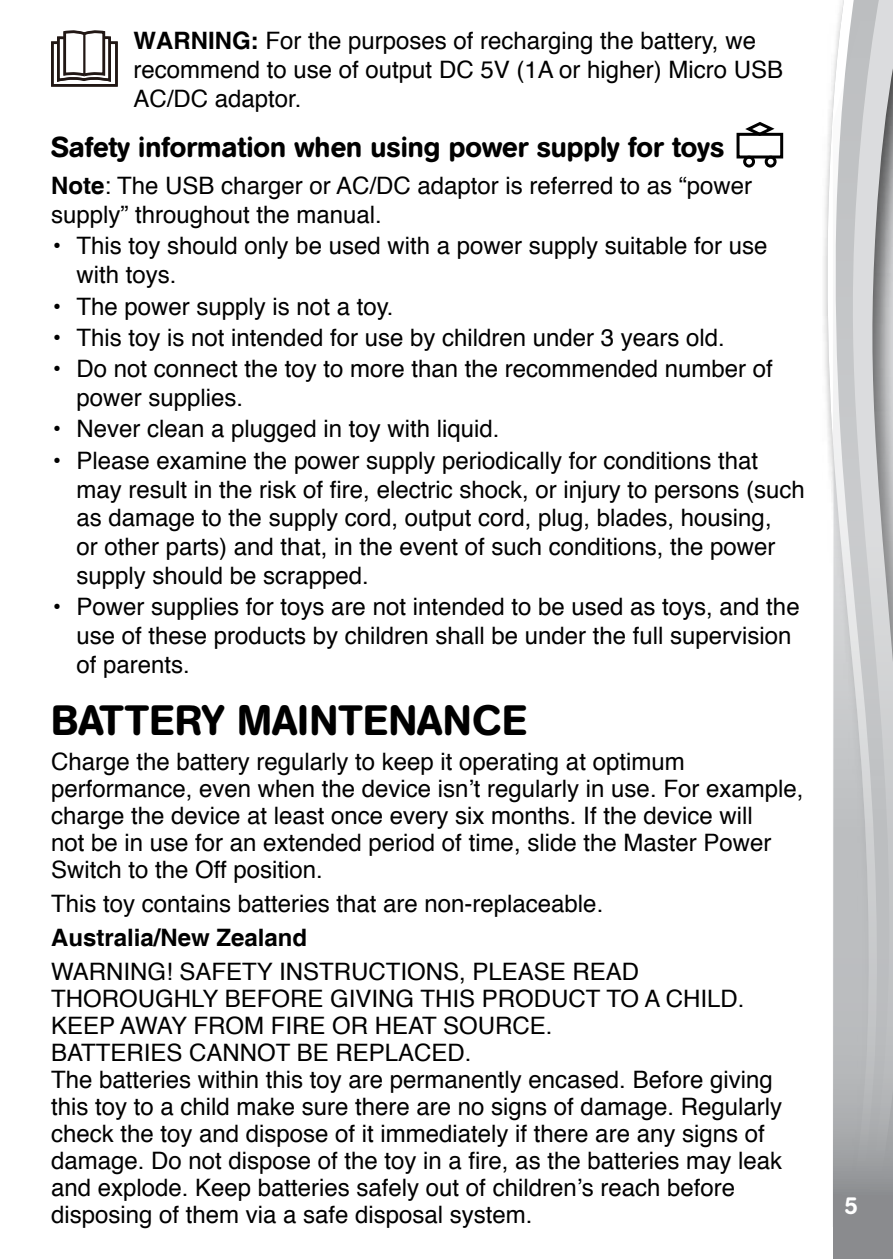
<style>
.page{position:relative;width:893px;height:1259px;background:#fff}
.page>*{position:absolute;margin:0;border:0;box-sizing:border-box;transform-origin:0 0}
.t1{font:500 42px "AG Book Rounded";color:#000}
.t2{font:500 28.5px "AG Book Rounded";color:#000}
.t3{font:24px/27px "Helvetica";color:#000}
.t4{font:700 24px "Helvetica";color:#000}
.t5{font:500 24px "AG Book Rounded";color:#fff}
.s1{font-weight:700}
</style>
<div class="page">
<div style="left:820px;top:0;width:73px;height:1259px;background:#000;opacity:.75"></div>
<svg style="left:827px;top:0;width:6px;height:1227px"></svg>
<svg style="left:833px;top:0;width:60px;height:1259px;background:#c1c3c4"></svg>
<div style="left:765px;top:1227px;width:68px;height:32px;background:#fff"></div>
<div style="left:736px;top:133px;width:47px;height:25px;border:3px solid #000"></div>
<div style="left:743px;top:156px;width:12px;height:12px;border:3px solid #000;border-radius:50%"></div>
<div style="left:765px;top:156px;width:12px;height:12px;border:3px solid #000;border-radius:50%"></div>
<svg style="left:742px;top:122px;width:36px;height:15px"></svg>
<div style="left:51px;top:41px;width:67px;height:46px;border:3px solid #211714"></div>
<svg style="left:56px;top:30px;width:56px;height:52px"></svg>
<hr style="left:83px;top:33px;width:2px;height:42px;background:#211714">
<p class="t3" style="left:133px;top:28px;width:651px;line-height:28.8px"><span class="s1">WARNING:</span> For the purposes of recharging the battery, we recommend to use of output DC 5V (1A or higher) Micro USB<br>AC/DC adaptor.</p>
<p class="t2" style="left:51px;top:130px;width:675px">Safety information when using power supply for toys</p>
<p class="t3" style="left:51px;top:173px;width:703px;line-height:28.8px"><span class="s1">Note</span>: The USB charger or AC/DC adaptor is referred to as “power supply” throughout the manual.</p>
<p class="t3" style="left:77px;top:233px;width:692px;line-height:28.8px;text-indent:-26px">• This toy should only be used with a power supply suitable for use with toys.</p>
<p class="t3" style="left:51px;top:294px;width:344px">• The power supply is not a toy.</p>
<p class="t3" style="left:51px;top:325px;width:675px">• This toy is not intended for use by children under 3 years old.</p>
<p class="t3" style="left:77px;top:356px;width:698px;line-height:28.8px;text-indent:-26px">• Do not connect the toy to more than the recommended number of power supplies.</p>
<p class="t3" style="left:51px;top:417px;width:450px">• Never clean a plugged in toy with liquid.</p>
<p class="t3" style="left:77px;top:447px;width:730px;line-height:28.8px;text-indent:-26px">• Please examine the power supply periodically for conditions that may result in the risk of fire, electric shock, or injury to persons (such as damage to the supply cord, output cord, plug, blades, housing,<br>or other parts) and that, in the event of such conditions, the power supply should be scrapped.</p>
<p class="t3" style="left:77px;top:594px;width:725px;line-height:28.8px;text-indent:-26px">• Power supplies for toys are not intended to be used as toys, and the use of these products by children shall be under the full supervision of parents.</p>
<h1 class="t1" style="left:51px;top:695px;width:477px">BATTERY MAINTENANCE</h1>
<p class="t3" style="left:51px;top:749px;width:754px">Charge the battery regularly to keep it operating at optimum performance, even when the device isn’t regularly in use. For example, charge the device at least once every six months. If the device will<br>not be in use for an extended period of time, slide the Master Power Switch to the Off position.</p>
<p class="t3" style="left:51px;top:891px;width:554px">This toy contains batteries that are non-replaceable.</p>
<p class="t4" style="left:51px;top:922px;width:258px">Australia/New Zealand</p>
<p class="t3" style="left:51px;top:959px;width:733px">WARNING! SAFETY INSTRUCTIONS, PLEASE READ THOROUGHLY BEFORE GIVING THIS PRODUCT TO A CHILD.<br>KEEP AWAY FROM FIRE OR HEAT SOURCE.<br>BATTERIES CANNOT BE REPLACED.<br>The batteries within this toy are permanently encased. Before giving this toy to a child make sure there are no signs of damage. Regularly check the toy and dispose of it immediately if there are any signs of damage. Do not dispose of the toy in a fire, as the batteries may leak and explode. Keep batteries safely out of children’s reach before disposing of them via a safe disposal system.</p>
<p class="t5" style="left:844px;top:1191px;width:15px">5</p>
</div>
